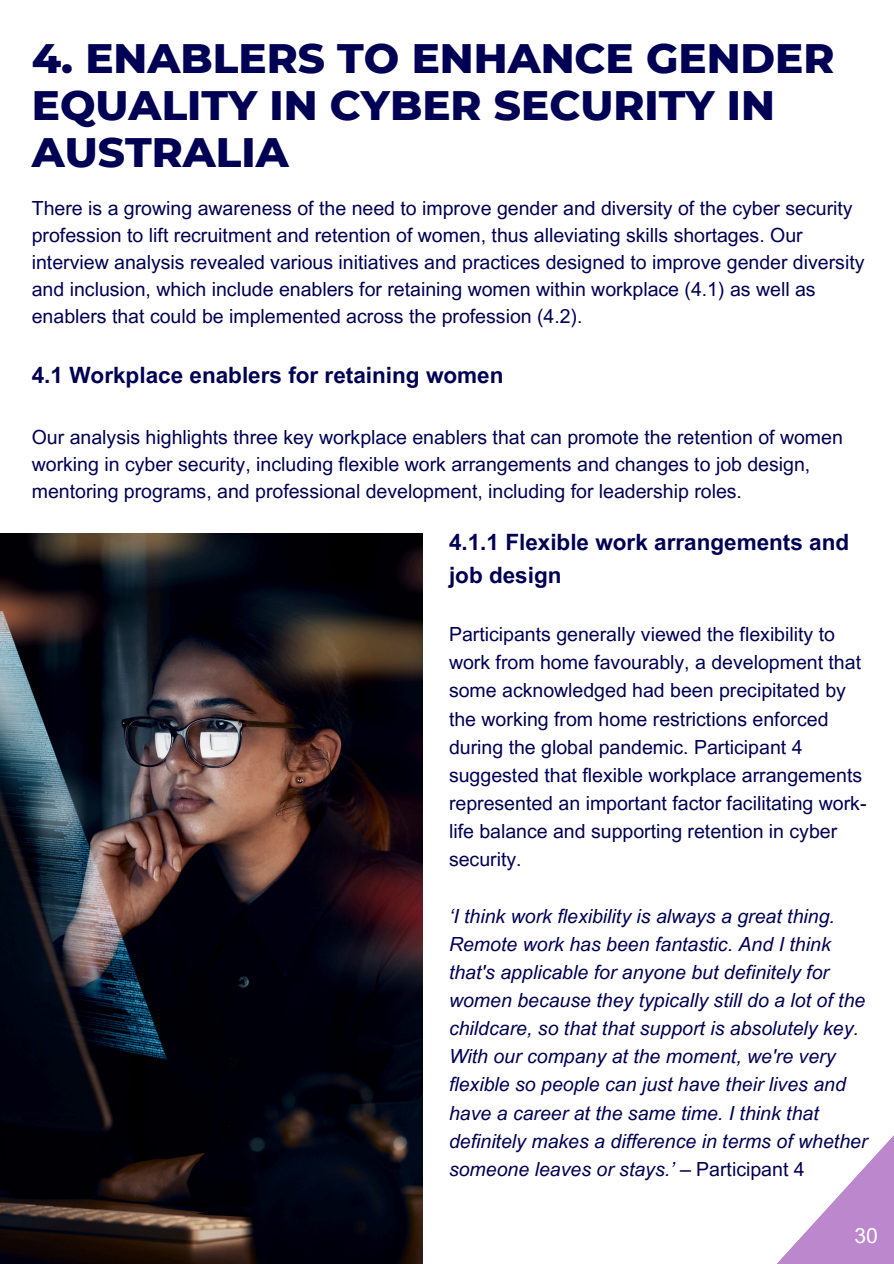
<style>
.page{position:relative;width:894px;height:1264px;background:#fff}
.page>*{position:absolute;margin:0;border:0;box-sizing:border-box;transform-origin:0 0}
.t1{font:800 42px/47.2px "Montserrat";color:#000054}
.t2{font:700 22.5px/32.7px "Arial MT Pro";color:#000054}
.t3{font:21px "Arial MT Pro";color:#fff}
.t4{font:19.5px/28.2px "Arial MT Pro";color:#000054}
.t5{font:italic 19.5px/28.2px "Arial MT Pro";color:#000054}
.s1{font-style:normal}
</style>
<div class="page">
<svg style="left:777px;top:1136px;width:116px;height:127px"></svg>
<img style="left:0;top:533px;width:422px;height:730px">
<h2 class="t1" style="left:32px;top:34px;width:804px">4. ENABLERS TO ENHANCE GENDER<br>EQUALITY IN CYBER SECURITY IN<br>AUSTRALIA</h2>
<p class="t4" style="left:32px;top:197px;width:834px;line-height:27px">There is a growing awareness of the need to improve gender and diversity of the cyber security profession to lift recruitment and retention of women, thus alleviating skills shortages. Our interview analysis revealed various initiatives and practices designed to improve gender diversity and inclusion, which include enablers for retaining women within workplace (4.1) as well as enablers that could be implemented across the profession (4.2).</p>
<p class="t2" style="left:32px;top:362px;width:473px">4.1 Workplace enablers for retaining women</p>
<p class="t4" style="left:32px;top:426px;width:812px;line-height:27px">Our analysis highlights three key workplace enablers that can promote the retention of women working in cyber security, including flexible work arrangements and changes to job design, mentoring programs, and professional development, including for leadership roles.</p>
<h1 class="t2" style="left:449px;top:528px;width:401px">4.1.1 Flexible work arrangements and job design</h1>
<p class="t4" style="left:449px;top:622px;width:419px">Participants generally viewed the flexibility to work from home favourably, a development that some acknowledged had been precipitated by the working from home restrictions enforced during the global pandemic. Participant 4 suggested that flexible workplace arrangements represented an important factor facilitating work&shy;life balance and supporting retention in cyber security.</p>
<h2 class="t5" style="left:449px;top:904px;width:420px">‘I think work flexibility is always a great thing.<br>Remote work has been fantastic. And I think that's applicable for anyone but definitely for women because they typically still do a lot of the childcare, so that that support is absolutely key.<br>With our company at the moment, we're very flexible so people can just have their lives and have a career at the same time. I think that definitely makes a difference in terms of whether someone leaves or stays.’ <span class="s1">– Participant 4</span></h2>
<p class="t3" style="left:854px;top:1227px;width:25px">30</p>
</div>
